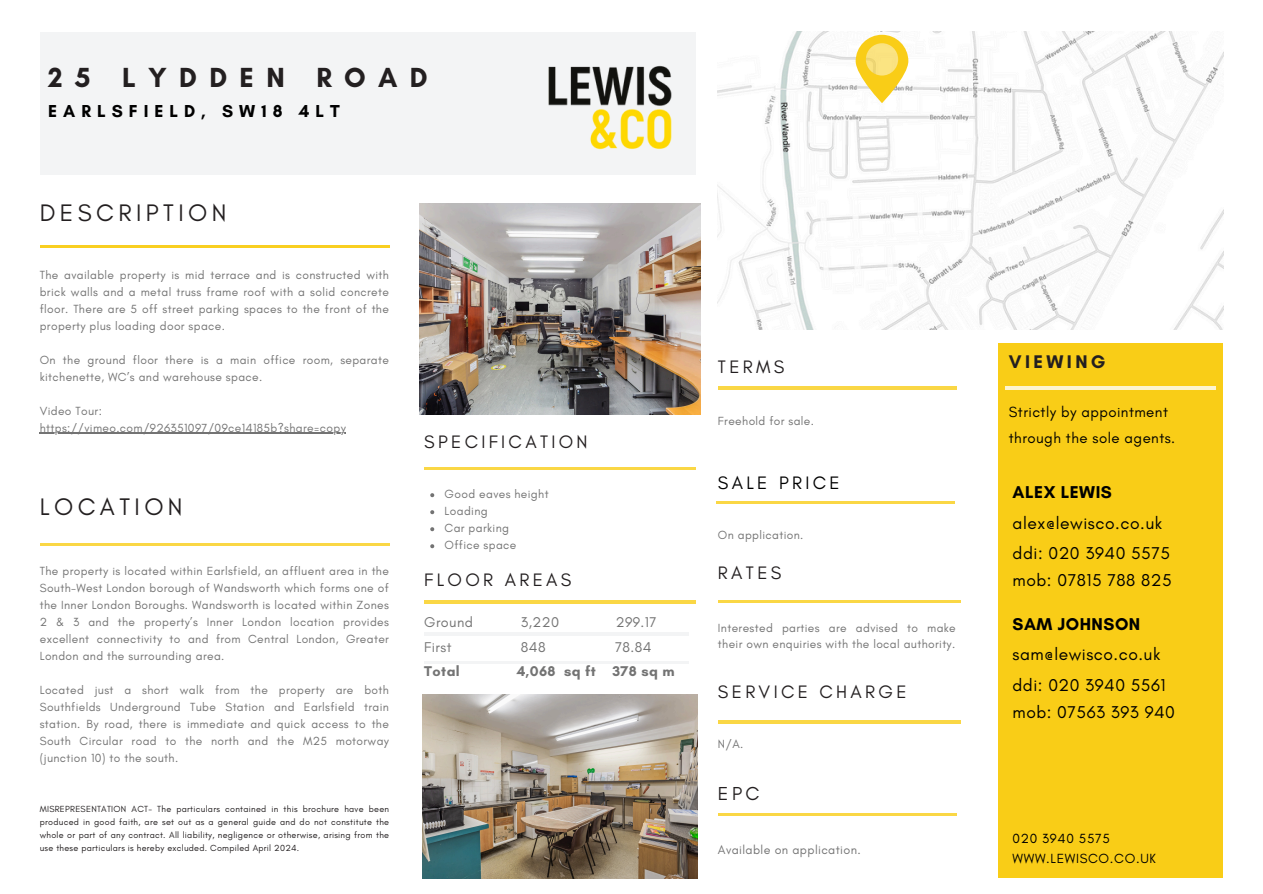
<style>
.page{position:relative;width:1263px;height:894px;background:#fff}
.page>*{position:absolute;margin:0;border:0;box-sizing:border-box;transform-origin:0 0}
.t1{font:700 28.05px "Glacial Indifference";letter-spacing:.44em;color:#231f20}
.t2{font:24.3px "Glacial Indifference";letter-spacing:.18em;color:#231f20}
.t3{font:19.2px "Glacial Indifference";color:#231f20}
.t4{font:700 18.6px "Glacial Indifference";letter-spacing:.18em;color:#231f20}
.t5{font:18.3px "Glacial Indifference";letter-spacing:.18em;color:#231f20}
.t6{font:18.3px "Glacial Indifference";letter-spacing:.18em;color:#000}
.t7{font:700 17.55px "Glacial Indifference";letter-spacing:.34em;color:#000}
.t8{font:17.4px/30.2px "Glacial Indifference";letter-spacing:.03em;color:#000}
.t9{font:700 17.4px "Glacial Indifference";letter-spacing:.03em;color:#000}
.t10{font:15px/25.8px "Glacial Indifference";letter-spacing:.03em;color:#000}
.t11{font:14.4px "Glacial Indifference";letter-spacing:.03em;color:#737373}
.t12{font:700 14.4px "Glacial Indifference";letter-spacing:.03em;color:#737373}
.t13{font:13.5px "Glacial Indifference";letter-spacing:.05em;color:#000}
.t14{font:12.45px "Glacial Indifference";letter-spacing:.03em;color:#737373}
.t15{font:12px/17px "Glacial Indifference";letter-spacing:.03em;color:#737373;text-align:justify}
.t16{font:9px/12.8px "Glacial Indifference";letter-spacing:.03em;color:#231f20;text-align:justify}
</style>
<div class="page">
<div style="left:40px;top:32px;width:655px;height:142px;background:#f3f4f5"></div>
<hr style="left:40px;top:433px;width:306px;height:1px;background:#737373">
<img style="left:548px;top:65px;width:124px;height:85px">
<svg style="left:430px;top:493px;width:4px;height:4px"></svg>
<svg style="left:430px;top:510px;width:4px;height:4px"></svg>
<svg style="left:430px;top:527px;width:4px;height:4px"></svg>
<svg style="left:430px;top:544px;width:4px;height:4px"></svg>
<hr style="left:718px;top:387px;width:238px;height:2px;background:#f9cd17">
<hr style="left:718px;top:812px;width:238px;height:3px;background:#f9cd17">
<hr style="left:718px;top:600px;width:242px;height:2px;background:#f9cd17">
<hr style="left:716px;top:501px;width:238px;height:2px;background:#f9cd17">
<hr style="left:718px;top:720px;width:242px;height:2px;background:#f9cd17">
<hr style="left:424px;top:467px;width:271px;height:2px;background:#f9cd17">
<hr style="left:424px;top:600px;width:271px;height:3px;background:#f9cd17">
<hr style="left:424px;top:661px;width:265px;height:2px;background:#d4d8db">
<hr style="left:40px;top:245px;width:349px;height:2px;background:#f9cd17">
<hr style="left:40px;top:543px;width:350px;height:2px;background:#f9cd17">
<img style="left:718px;top:32px;width:505px;height:297px">
<svg style="left:856px;top:35px;width:52px;height:68px"></svg>
<div style="left:999px;top:343px;width:224px;height:535px;background:#f9cd17"></div>
<hr style="left:1006px;top:387px;width:210px;height:2px;background:#fff">
<img style="left:420px;top:204px;width:280px;height:210px">
<img style="left:422px;top:694px;width:276px;height:184px">
<hr style="left:424px;top:632px;width:265px;height:3px;background:#d4d8db">
<p class="t1" style="left:48px;top:61px;width:381px">25 LYDDEN ROAD</p>
<h4 class="t7" style="left:48px;top:100px;width:293px">EARLSFIELD, SW18 4LT</h4>
<h2 class="t2" style="left:40px;top:198px;width:188px">DESCRIPTION</h2>
<p class="t15" style="left:40px;top:266px;width:351px">The available property is mid terrace and is constructed with brick walls and a metal truss frame roof with a solid concrete floor. There are 5 off street parking spaces to the front of the property plus loading door space.</p>
<p class="t15" style="left:40px;top:351px;width:351px">On the ground floor there is a main office room, separate kitchenette, WC’s and warehouse space.</p>
<p class="t15" style="left:40px;top:402px;width:64px">Video Tour:</p>
<p class="t15" style="left:40px;top:419px;width:308px">https://vimeo.com/926351097/09ce14185b?share=copy</p>
<h1 class="t2" style="left:40px;top:491px;width:144px">LOCATION</h1>
<h3 class="t15" style="left:40px;top:561px;width:351px">The property is located within Earlsfield, an affluent area in the South-West London borough of Wandsworth which forms one of the Inner London Boroughs. Wandsworth is located within Zones 2 &amp; 3 and the property’s Inner London location provides excellent connectivity to and from Central London, Greater London and the surrounding area.</h3>
<p class="t15" style="left:40px;top:680px;width:351px">Located just a short walk from the property are both Southfields Underground Tube Station and Earlsfield train station. By road, there is immediate and quick access to the South Circular road to the north and the M25 motorway (junction 10) to the south.</p>
<p class="t16" style="left:40px;top:802px;width:351px">MISREPRESENTATION ACT- The particulars contained in this brochure have been produced in good faith, are set out as a general guide and do not constitute the whole or part of any contract. All liability, negligence or otherwise, arising from the use these particulars is hereby excluded. Compiled April 2024.</p>
<h3 class="t5" style="left:424px;top:430px;width:165px">SPECIFICATION</h3>
<p class="t15" style="left:445px;top:485px;width:105px;text-align:left">Good eaves height<br>Loading<br>Car parking<br>Office space</p>
<p class="t5" style="left:424px;top:569px;width:149px">FLOOR AREAS</p>
<p class="t11" style="left:424px;top:613px;width:50px">Ground</p>
<p class="t11" style="left:521px;top:613px;width:40px">3,220</p>
<p class="t11" style="left:616px;top:613px;width:42px">299.17</p>
<p class="t11" style="left:424px;top:637px;width:29px">First</p>
<p class="t11" style="left:521px;top:637px;width:26px">848</p>
<p class="t11" style="left:615px;top:637px;width:38px">78.84</p>
<p class="t12" style="left:424px;top:662px;width:37px">Total</p>
<p class="t12" style="left:517px;top:662px;width:159px">4,068 sq ft 378 sq m</p>
<p class="t5" style="left:718px;top:355px;width:68px">TERMS</p>
<p class="t15" style="left:718px;top:412px;width:98px">Freehold for sale.</p>
<p class="t6" style="left:718px;top:471px;width:123px">SALE PRICE</p>
<p class="t15" style="left:718px;top:526px;width:87px">On application.</p>
<h6 class="t5" style="left:718px;top:561px;width:65px">RATES</h6>
<p class="t15" style="left:718px;top:619px;width:239px;line-height:16.5px">Interested parties are advised to make their own enquiries with the local authority.</p>
<h4 class="t5" style="left:718px;top:680px;width:190px">SERVICE CHARGE</h4>
<p class="t15" style="left:718px;top:734px;width:27px">N/A.</p>
<p class="t3" style="left:718px;top:781px;width:43px">EPC</p>
<h4 class="t14" style="left:718px;top:842px;width:144px">Available on application.</h4>
<h4 class="t4" style="left:1009px;top:350px;width:98px">VIEWING</h4>
<p class="t10" style="left:1009px;top:399px;width:168px">Strictly by appointment through the sole agents.</p>
<h3 class="t9" style="left:1012px;top:481px;width:101px">ALEX LEWIS</h3>
<h3 class="t8" style="left:1012px;top:507px;width:159px">alex@lewisco.co.uk ddi: 020 3940 5575</h3>
<h3 class="t8" style="left:1012px;top:565px;width:161px">mob: 07815 788 825</h3>
<h3 class="t9" style="left:1012px;top:613px;width:129px">SAM JOHNSON</h3>
<h3 class="t8" style="left:1012px;top:638px;width:154px">sam@lewisco.co.uk ddi: 020 3940 5561</h3>
<h3 class="t8" style="left:1012px;top:696px;width:164px">mob: 07563 393 940</h3>
<p class="t13" style="left:1012px;top:829px;width:99px">020 3940 5575</p>
<h6 class="t13" style="left:1012px;top:849px;width:145px">WWW.LEWISCO.CO.UK</h6>
</div>
